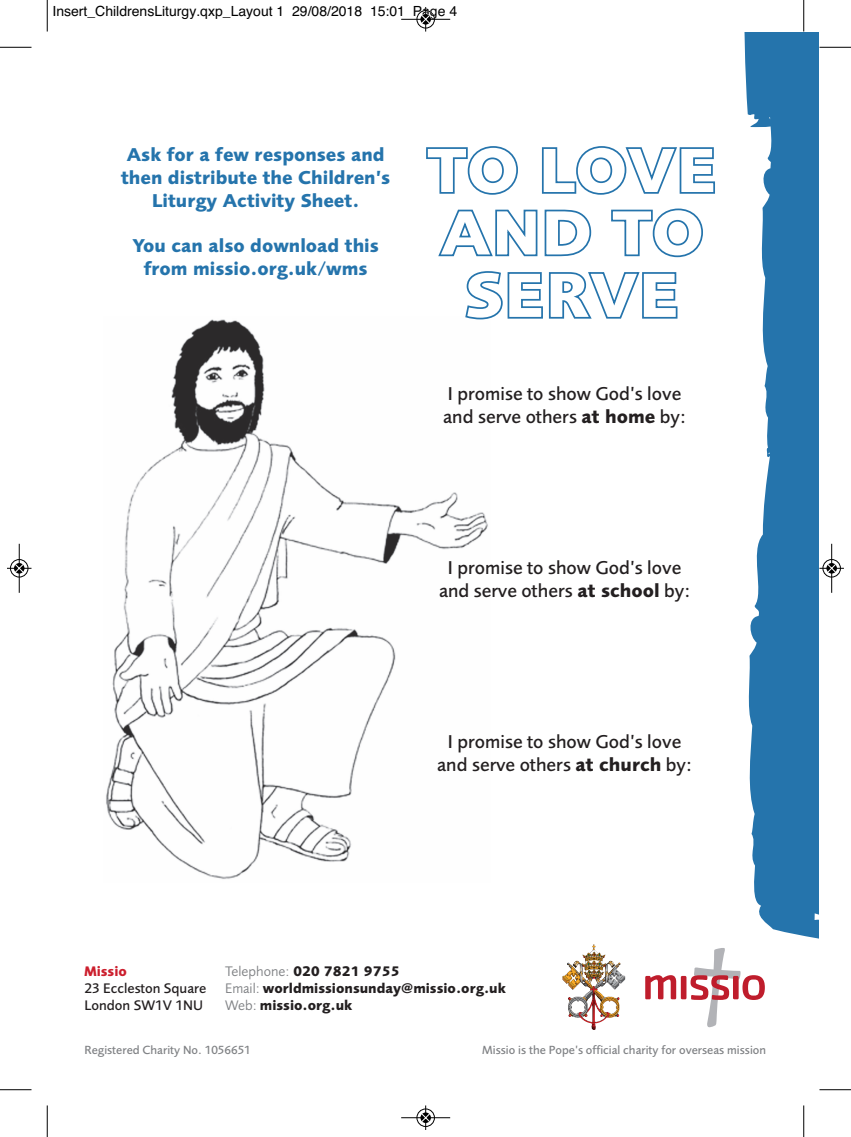
<style>
.page{position:relative;width:851px;height:1137px;background:#fff}
.page>*{position:absolute;margin:0;border:0;box-sizing:border-box;transform-origin:0 0}
.t1{font:500 19.25px/23.1px "Foundry Sans";color:#231f20;text-align:center}
.t2{font:700 19.25px/23.1px "Foundry Sans";color:#2574ac;text-align:center}
.t3{font:700 14.35px/17.2px "Foundry Sans";color:#231f20}
.t4{font:500 14.35px/17.2px "Foundry Sans";color:#231f20}
.t5{font:700 14.35px "Foundry Sans";color:#cc1f2e}
.t6{font:14px "Helvetica";color:#000}
.t7{font:500 12.25px "Foundry Sans";color:#808285}
.s1{font-weight:700}
.s2{font-weight:400;color:#808285}
</style>
<div class="page">
<img style="left:106px;top:319px;width:382px;height:560px">
<svg style="left:645px;top:975px;width:31px;height:24px"></svg>
<div style="left:681px;top:975px;width:5px;height:24px;background:#bf1d2c;border-radius:2px"></div>
<svg style="left:691px;top:948px;width:74px;height:79px"></svg>
<img style="left:587px;top:944px;width:28px;height:64px">
<svg style="left:744px;top:32px;width:75px;height:907px;fill:#2574ac"></svg>
<svg style="left:426px;top:146px;width:92px;height:49px"></svg>
<svg style="left:541px;top:146px;width:174px;height:49px"></svg>
<svg style="left:438px;top:209px;width:100px;height:48px"></svg>
<svg style="left:544px;top:209px;width:48px;height:48px"></svg>
<svg style="left:611px;top:208px;width:92px;height:50px"></svg>
<svg style="left:464px;top:271px;width:214px;height:49px"></svg>
<hr style="left:47px;top:0;width:1px;height:32px;background:#000">
<hr style="left:0;top:47px;width:32px;height:1px;background:#000">
<hr style="left:803px;top:0;width:1px;height:32px;background:#000">
<hr style="left:819px;top:47px;width:32px;height:1px;background:#000">
<hr style="left:47px;top:1105px;width:1px;height:31px;background:#000">
<hr style="left:0;top:1089px;width:32px;height:1px;background:#000">
<hr style="left:803px;top:1105px;width:1px;height:31px;background:#000">
<hr style="left:819px;top:1089px;width:32px;height:1px;background:#000">
<div style="left:416px;top:10px;width:19px;height:19px;border:1px solid #fff;border-radius:50%"></div>
<hr style="left:401px;top:19px;width:49px;height:1px;background:#000">
<div style="left:417px;top:10px;width:18px;height:18px;border:1px solid #000;border-radius:50%"></div>
<svg style="left:421px;top:7px;width:9px;height:25px"></svg>
<div style="left:416px;top:1108px;width:19px;height:18px;border:1px solid #fff;border-radius:50%"></div>
<hr style="left:401px;top:1117px;width:49px;height:1px;background:#000">
<div style="left:417px;top:1108px;width:18px;height:18px;border:1px solid #000;border-radius:50%"></div>
<svg style="left:421px;top:1105px;width:9px;height:24px"></svg>
<div style="left:10px;top:559px;width:19px;height:18px;border:1px solid #fff;border-radius:50%"></div>
<hr style="left:19px;top:543px;width:1px;height:49px;background:#000">
<div style="left:10px;top:559px;width:18px;height:18px;border:1px solid #000;border-radius:50%"></div>
<div style="left:14px;top:563px;width:10px;height:10px;background:#000;border-radius:50%"></div>
<svg style="left:7px;top:563px;width:25px;height:9px"></svg>
<div style="left:822px;top:559px;width:19px;height:18px;border:1px solid #fff;border-radius:50%"></div>
<hr style="left:831px;top:543px;width:1px;height:49px;background:#000">
<div style="left:823px;top:559px;width:18px;height:18px;border:1px solid #000;border-radius:50%"></div>
<div style="left:826px;top:563px;width:11px;height:10px;background:#000;border-radius:50%"></div>
<svg style="left:819px;top:563px;width:25px;height:9px"></svg>
<p class="t6" style="left:52px;top:3px;width:406px">Insert_ChildrensLiturgy.qxp_Layout 1 29/08/2018 15:01 Page 4</p>
<p class="t2" style="left:121px;top:145px;width:271px">Ask for a few responses and then distribute the Children’s<br>Liturgy Activity Sheet.</p>
<p class="t2" style="left:133px;top:236px;width:248px">You can also download this from missio.org.uk/wms</p>
<p class="t1" style="left:443px;top:384px;width:244px;text-align:left">I promise to show God’s love and serve others <span class="s1">at home</span> by:</p>
<p class="t1" style="left:439px;top:557px;width:253px">I promise to show God’s love and serve others <span class="s1">at school</span> by:</p>
<p class="t1" style="left:437px;top:731px;width:256px">I promise to show God’s love and serve others <span class="s1">at church</span> by:</p>
<p class="t3" style="left:225px;top:963px;width:282px"><span class="s2">Telephone:</span> 020 7821 9755<br><span class="s2">Email:</span> worldmissionsunday@missio.org.uk<br><span class="s2">Web:</span> missio.org.uk</p>
<p class="t7" style="left:482px;top:1045px;width:285px">Missio is the Pope’s official charity for overseas mission</p>
<p class="t5" style="left:84px;top:965px;width:44px">Missio</p>
<p class="t4" style="left:84px;top:980px;width:123px">23 Eccleston Square<br>London SW1V 1NU</p>
<p class="t7" style="left:84px;top:1045px;width:168px">Registered Charity No. 1056651</p>
</div>
